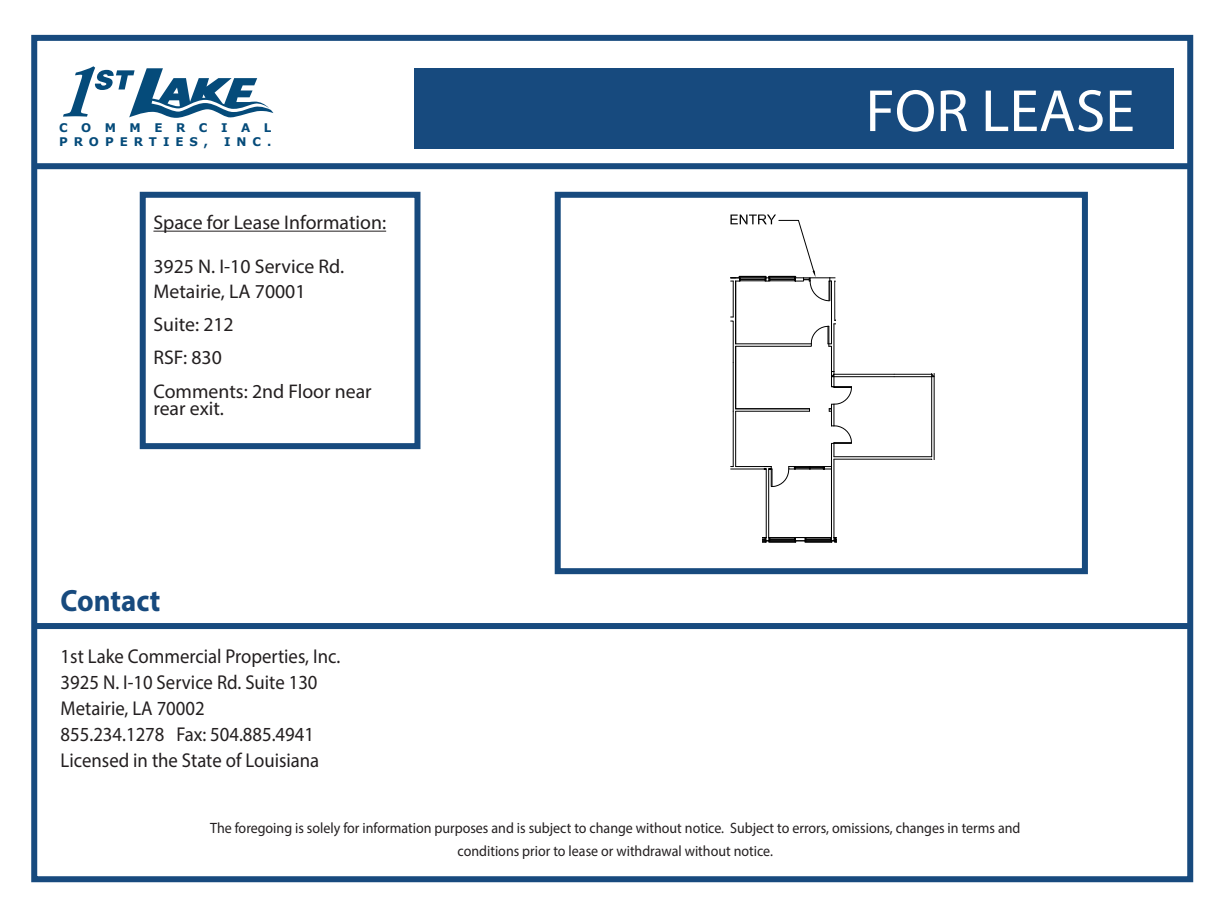
<style>
.page{position:relative;width:1224px;height:912px;background:#fff}
.page>*{position:absolute;margin:0;border:0;box-sizing:border-box;transform-origin:0 0}
.t1{font:60px "Myriad Pro";color:#fff}
.t2{font:700 30.8px "Myriad Pro";color:#174a7e;scale:.94 1}
.t3{font:20px/25.8px "Myriad Pro";color:#231f20;scale:.94 1}
.t4{font:19.8px/33.8px "Myriad Pro";color:#231f20}
.t5{font:15px/23.4px "Myriad Pro";color:#231f20;text-align:center;scale:.94 1}
.t6{font:700 11.8px/14.2px "Verdana";letter-spacing:.82em;color:#054b7a}
.t7{font:700 11.8px "Verdana";letter-spacing:.5em;color:#054b7a}
</style>
<div class="page">
<div style="left:31px;top:35px;width:1162px;height:847px;border:6px solid #174a7e"></div>
<svg style="left:63px;top:66px;width:210px;height:52px"></svg>
<div style="left:32px;top:163px;width:1156px;height:6px;background:#174a7e"></div>
<div style="left:414px;top:68px;width:760px;height:80px;background:#174a7e"></div>
<hr style="left:153px;top:230px;width:233px;height:1px;background:#231f20">
<div style="left:140px;top:192px;width:280px;height:257px;border:6px solid #174a7e"></div>
<div style="left:555px;top:192px;width:533px;height:382px;border:6px solid #174a7e"></div>
<div style="left:33px;top:623px;width:1156px;height:6px;background:#174a7e"></div>
<svg style="left:686px;top:198px;width:253px;height:345px"></svg>
<svg style="left:731px;top:214px;width:192px;height:242px"></svg>
<p class="t6" style="left:59px;top:120px;width:214px">COMMERCIAL<br>PROPERTIES,</p>
<p class="t7" style="left:224px;top:134px;width:49px">INC.</p>
<h3 class="t4" style="left:153px;top:205px;width:234px">Space for Lease Information:</h3>
<h3 class="t4" style="left:153px;top:254px;width:192px;line-height:24.4px">3925 N. I-10 Service Rd.<br>Metairie, LA 70001</h3>
<h3 class="t4" style="left:153px;top:307px;width:220px">Suite: 212<br>RSF: 830<br>Comments: 2nd Floor near</h3>
<h3 class="t4" style="left:153px;top:391px;width:72px">rear exit.</h3>
<h2 class="t2" style="left:61px;top:581px;width:108px">Contact</h2>
<h3 class="t3" style="left:61px;top:643px;width:299px">1st Lake Commercial Properties, Inc.<br>3925 N. I-10 Service Rd. Suite 130<br>Metairie, LA 70002<br>855.234.1278 Fax: 504.885.4941<br>Licensed in the State of Louisiana</h3>
<h1 class="t1" style="left:866px;top:74px;width:271px">FOR LEASE</h1>
<p class="t5" style="left:210px;top:816px;width:864px">The foregoing is solely for information purposes and is subject to change without notice. Subject to errors, omissions, changes in terms and conditions prior to lease or withdrawal without notice.</p>
</div>
